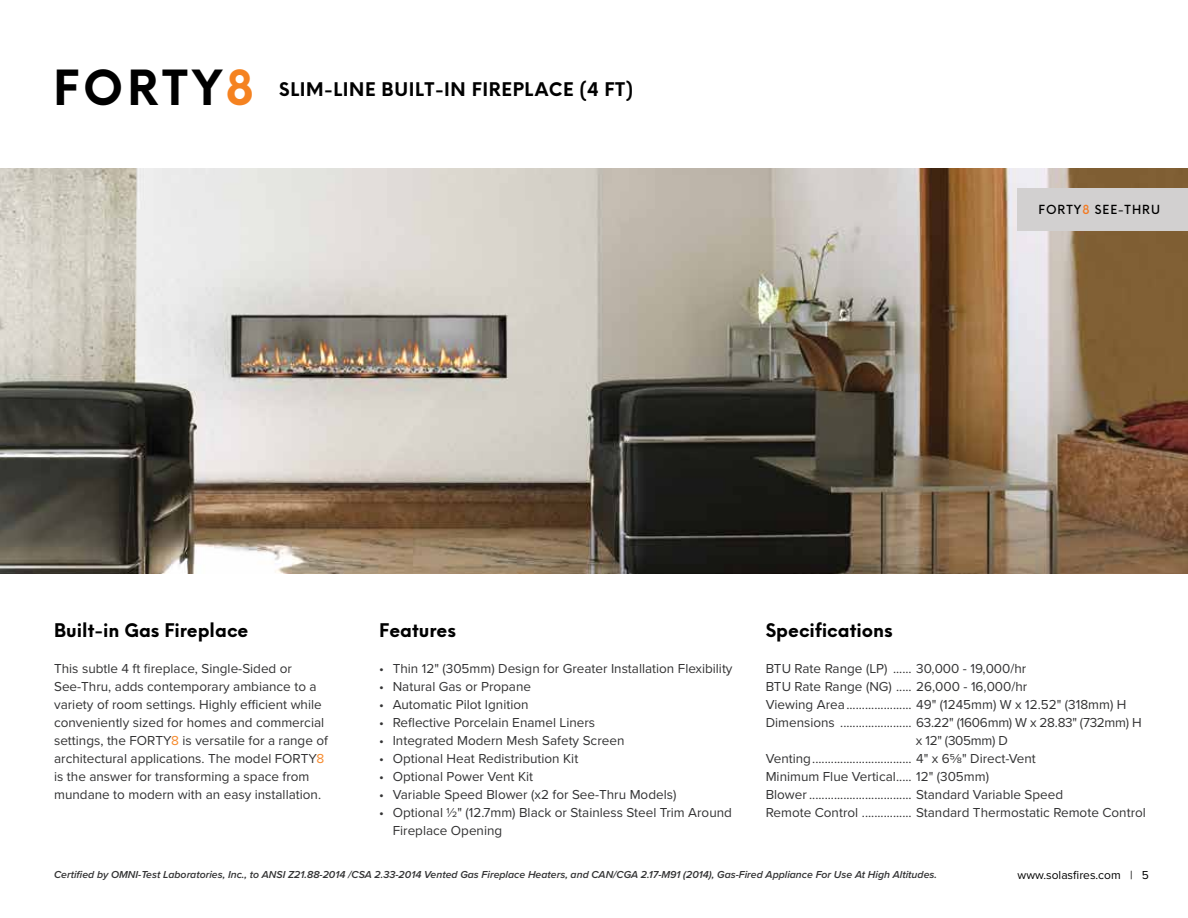
<style>
.page{position:relative;width:1188px;height:918px;background:#fff}
.page>*{position:absolute;margin:0;border:0;box-sizing:border-box;transform-origin:0 0}
.t1{font:700 46.35px "Neue Einstellung";letter-spacing:.085em;color:#000}
.t2{font:700 18px "Neue Einstellung";color:#000}
.t3{font:700 18px "Neue Einstellung";letter-spacing:.035em;color:#000}
.t4{font:13.5px/18px "Proxima Nova";color:#333334}
.t5{font:13.5px "Proxima Nova";letter-spacing:-.02em;color:#333334}
.t6{font:12px "Proxima Nova";color:#000}
.t7{font:500 12px "Neue Einstellung";letter-spacing:.085em;color:#000}
.t8{font:italic 600 10.5px "Proxima Nova";color:#333334}
.s1{color:#f58220}
.s2{color:#f47920}
.s3{color:#f68a2d}
</style>
<div class="page">
<img style="left:0;top:168px;width:1188px;height:405px">
<div style="left:1017px;top:188px;width:171px;height:42px;background:#d2d0d0"></div>
<h1 class="t1" style="left:53px;top:55px;width:202px">FORTY<span class="s1">8</span></h1>
<h2 class="t3" style="left:279px;top:77px;width:356px">SLIM-LINE BUILT-IN FIREPLACE (4 FT)</h2>
<p class="t7" style="left:1039px;top:201px;width:123px">FORTY<span class="s2">8</span> SEE-THRU</p>
<h2 class="t2" style="left:54px;top:618px;width:196px">Built-in Gas Fireplace</h2>
<h2 class="t2" style="left:379px;top:618px;width:78px">Features</h2>
<h2 class="t2" style="left:766px;top:618px;width:129px">Specifications</h2>
<p class="t4" style="left:379px;top:659px;width:355px">• Thin 12" (305mm) Design for Greater Installation Flexibility</p>
<p class="t4" style="left:379px;top:677px;width:153px">• Natural Gas or Propane</p>
<p class="t4" style="left:379px;top:695px;width:151px">• Automatic Pilot Ignition</p>
<p class="t4" style="left:379px;top:713px;width:218px">• Reflective Porcelain Enamel Liners</p>
<p class="t4" style="left:379px;top:731px;width:247px">• Integrated Modern Mesh Safety Screen</p>
<p class="t4" style="left:379px;top:749px;width:201px">• Optional Heat Redistribution Kit</p>
<p class="t4" style="left:379px;top:767px;width:155px">• Optional Power Vent Kit</p>
<p class="t4" style="left:379px;top:785px;width:299px">• Variable Speed Blower (x2 for See-Thru Models)</p>
<p class="t4" style="left:393px;top:803px;width:341px;text-indent:-14px">• Optional ½" (12.7mm) Black or Stainless Steel Trim Around<br>Fireplace Opening</p>
<p class="t4" style="left:766px;top:659px;width:262px">BTU Rate Range (LP) ...... 30,000 - 19,000/hr</p>
<p class="t4" style="left:766px;top:677px;width:263px">BTU Rate Range (NG) ..... 26,000 - 16,000/hr</p>
<p class="t4" style="left:766px;top:695px;width:362px">Viewing Area..................... 49" (1245mm) W x 12.52" (318mm) H</p>
<p class="t5" style="left:766px;top:713px;width:378px">Dimensions ....................... 63.22" (1606mm) W x 28.83" (732mm) H</p>
<p class="t4" style="left:916px;top:731px;width:94px">x 12" (305mm) D</p>
<p class="t4" style="left:766px;top:749px;width:272px">Venting................................ 4" x 65/8" Direct-Vent</p>
<p class="t4" style="left:766px;top:767px;width:225px">Minimum Flue Vertical..... 12" (305mm)</p>
<p class="t4" style="left:766px;top:785px;width:299px">Blower ................................. Standard Variable Speed</p>
<p class="t4" style="left:766px;top:803px;width:382px">Remote Control ................ Standard Thermostatic Remote Control</p>
<p class="t4" style="left:54px;top:659px;width:275px">This subtle 4 ft fireplace, Single-Sided or See-Thru, adds contemporary ambiance to a variety of room settings. Highly efficient while conveniently sized for homes and commercial settings, the FORTY<span class="s3">8</span> is versatile for a range of architectural applications. The model FORTY<span class="s3">8 </span>is the answer for transforming a space from mundane to modern with an easy installation.</p>
<p class="t8" style="left:54px;top:867px;width:884px">Certified by OMNI-Test Laboratories, Inc., to ANSI Z21.88-2014 /CSA 2.33-2014 Vented Gas Fireplace Heaters, and CAN/CGA 2.17-M91 (2014), Gas-Fired Appliance For Use At High Altitudes.</p>
<p class="t6" style="left:1018px;top:866px;width:133px">www.solasfires.com | 5</p>
</div>
